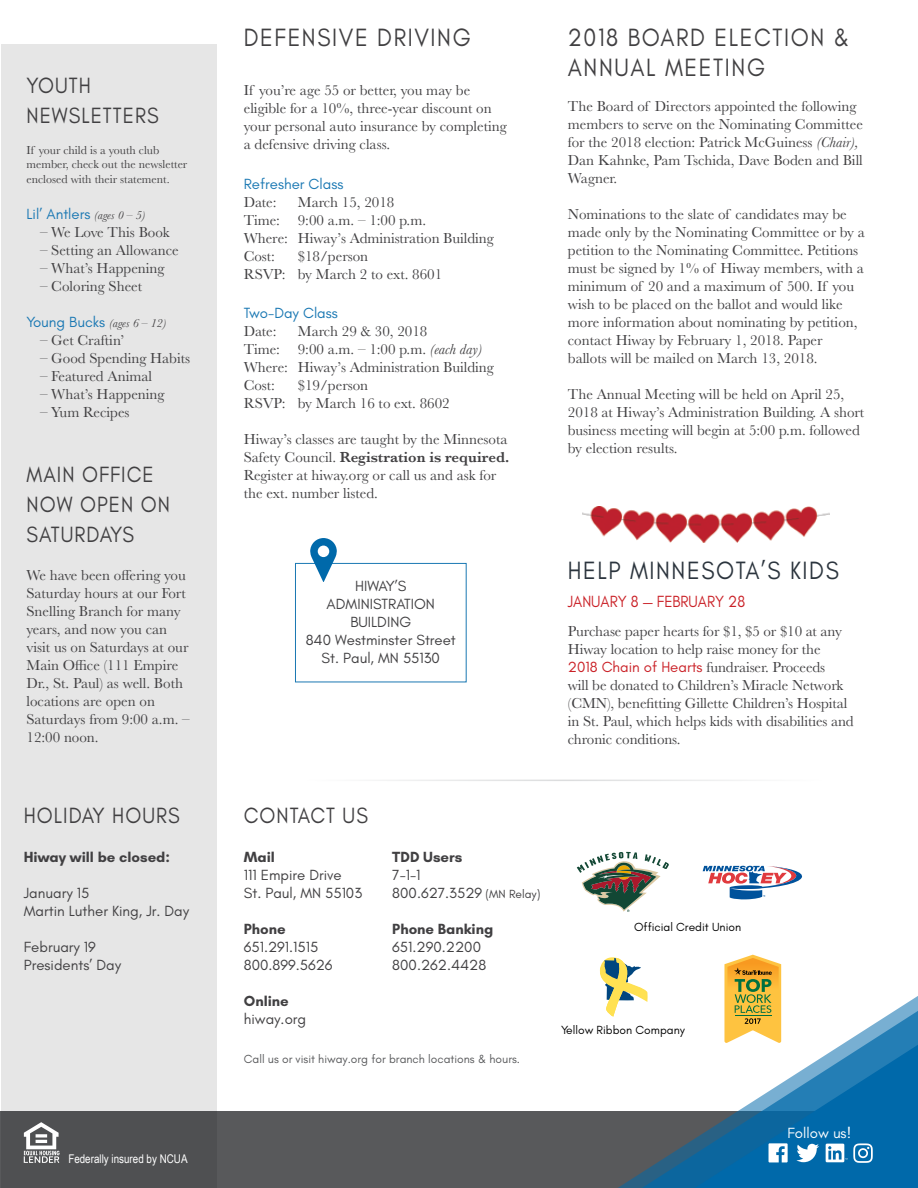
<style>
.page{position:relative;width:918px;height:1188px;background:#fff}
.page>*{position:absolute;margin:0;border:0;box-sizing:border-box;transform-origin:0 0}
.t1{font:25.5px/30px "GI";letter-spacing:.07em;color:#414042;scale:.9 1}
.t2{font:25.5px "GI";letter-spacing:.07em;color:#2c353e;scale:.9 1}
.t3{font:22.5px/30px "GI";letter-spacing:.05em;color:#414042;scale:.9 1}
.t4{font:16.5px "GI";color:#ca2127;scale:.9 1}
.t5{font:15px/18px "Baskerville";color:#414042}
.t6{font:15px/18px "GI";color:#414042}
.t7{font:15px "GI";color:#1a78b3}
.t8{font:700 15px "GI";color:#414042}
.t9{font:15px "GI";color:#fff}
.t10{font:12px/14.4px "Baskerville";color:#414042}
.t11{font:12px "GI";color:#58595b}
.t12{font:12px "GI";color:#000}
.t13{font:12px "Arial Narrow";color:#fff}
.s1{font-family:"Baskerville";font-style:italic;font-size:12px;color:#414042}
.s2{font-style:italic}
.s3{font-weight:600}
.s4{font-family:"GI";color:#ca2127}
.s5{font-size:12px}
</style>
<div class="page">
<div style="left:0;top:1111px;width:882px;height:77px;background:#58595b"></div>
<div style="left:1px;top:44px;width:216px;height:1119px;background:#e6e6e6"></div>
<svg style="left:599px;top:957px;width:42px;height:20px"></svg>
<svg style="left:577px;top:852px;width:92px;height:60px"></svg>
<svg style="left:703px;top:866px;width:100px;height:34px"></svg>
<svg style="left:601px;top:977px;width:47px;height:17px"></svg>
<svg style="left:606px;top:994px;width:89px;height:194px"></svg>
<svg style="left:24px;top:1122px;width:36px;height:41px"></svg>
<hr style="left:240px;top:780px;width:647px;height:1px;background:#dcddde">
<svg style="left:695px;top:955px;width:223px;height:233px"></svg>
<div style="left:295px;top:563px;width:172px;height:119px;border:1px solid #1a78b3"></div>
<svg style="left:310px;top:538px;width:27px;height:44px"></svg>
<img style="left:583px;top:507px;width:246px;height:36px">
<h2 class="t3" style="left:27px;top:71px;width:148px">YOUTH<br>NEWSLETTERS</h2>
<p class="t10" style="left:27px;top:143px;width:162px">If your child is a youth club member, check out the newsletter enclosed with their statement.</p>
<p class="t7" style="left:27px;top:205px;width:120px">Lil’ Antlers <span class="s1">(ages 0 – 5)</span></p>
<p class="t5" style="left:40px;top:223px;width:131px">– We Love This Book</p>
<p class="t5" style="left:40px;top:241px;width:140px">– Setting an Allowance</p>
<p class="t5" style="left:40px;top:259px;width:126px">– What’s Happening</p>
<p class="t5" style="left:40px;top:277px;width:104px">– Coloring Sheet</p>
<p class="t7" style="left:27px;top:313px;width:141px">Young Bucks <span class="s1">(ages 6 – 12)</span></p>
<p class="t5" style="left:40px;top:331px;width:86px">– Get Craftin’</p>
<p class="t5" style="left:40px;top:349px;width:152px">– Good Spending Habits</p>
<p class="t5" style="left:40px;top:367px;width:114px">– Featured Animal</p>
<p class="t5" style="left:40px;top:385px;width:126px">– What’s Happening</p>
<p class="t5" style="left:40px;top:403px;width:91px">– Yum Recipes</p>
<h2 class="t3" style="left:27px;top:460px;width:161px">MAIN OFFICE<br>NOW OPEN ON<br>SATURDAYS</h2>
<p class="t5" style="left:27px;top:566px;width:165px">We have been offering you<br>Saturday hours at our Fort<br>Snelling Branch for many years, and now you can visit us on Saturdays at our<br>Main Office (111 Empire<br>Dr., St. Paul) as well. Both locations are open on<br>Saturdays from 9:00 a.m. –<br>12:00 noon.</p>
<h2 class="t3" style="left:24px;top:801px;width:175px">HOLIDAY HOURS</h2>
<p class="t8" style="left:24px;top:847px;width:148px">Hiway will be closed:</p>
<p class="t6" style="left:24px;top:884px;width:167px">January 15<br>Martin Luther King, Jr. Day</p>
<p class="t6" style="left:24px;top:938px;width:99px">February 19<br>Presidents’ Day</p>
<p class="t13" style="left:68px;top:1150px;width:121px">Federally insured by NCUA</p>
<h1 class="t1" style="left:244px;top:23px;width:254px">DEFENSIVE DRIVING</h1>
<p class="t5" style="left:244px;top:81px;width:265px">If you’re age 55 or better, you may be eligible for a 10%, three-year discount on your personal auto insurance by completing a defensive driving class.</p>
<p class="t7" style="left:244px;top:174px;width:101px">Refresher Class</p>
<p class="t5" style="left:244px;top:193px;width:34px">Date:</p>
<p class="t5" style="left:244px;top:193px;width:251px;text-indent:54px">March 15, 2018<br>Time: 9:00 a.m. – 1:00 p.m.<br>Where: Hiway’s Administration Building<br>Cost:</p>
<p class="t5" style="left:244px;top:247px;width:200px;text-indent:54px">$18/person<br>RSVP: by March 2 to ext. 8601</p>
<p class="t7" style="left:244px;top:304px;width:96px">Two-Day Class</p>
<p class="t5" style="left:244px;top:323px;width:34px">Date:</p>
<p class="t5" style="left:244px;top:323px;width:251px;text-indent:54px">March 29 &amp; 30, 2018<br>Time: 9:00 a.m. – 1:00 p.m. <span class="s2">(each day)<br></span>Where: Hiway’s Administration Building<br>Cost:</p>
<p class="t5" style="left:244px;top:377px;width:207px;text-indent:54px">$19/person<br>RSVP: by March 16 to ext. 8602</p>
<p class="t5" style="left:244px;top:431px;width:267px">Hiway’s classes are taught by the Minnesota Safety Council. <span class="s3">Registration is required.<br></span>Register at hiway.org or call us and ask for the ext. number listed.</p>
<p class="t6" style="left:306px;top:577px;width:152px;text-align:center">HIWAY’S<br>ADMINISTRATION<br>BUILDING<br>840 Westminster Street<br>St. Paul, MN 55130</p>
<h1 class="t1" style="left:568px;top:23px;width:315px">2018 BOARD ELECTION &amp;<br>ANNUAL MEETING</h1>
<p class="t5" style="left:568px;top:98px;width:297px">The Board of Directors appointed the following members to serve on the Nominating Committee for the 2018 election: Patrick McGuiness <span class="s2">(Chair), </span>Dan Kahnke, Pam Tschida, Dave Boden and Bill Wagner.</p>
<p class="t5" style="left:568px;top:206px;width:299px">Nominations to the slate of candidates may be made only by the Nominating Committee or by a petition to the Nominating Committee. Petitions must be signed by 1% of Hiway members, with a minimum of 20 and a maximum of 500. If you wish to be placed on the ballot and would like more information about nominating by petition, contact Hiway by February 1, 2018. Paper ballots will be mailed on March 13, 2018.</p>
<p class="t5" style="left:568px;top:386px;width:298px">The Annual Meeting will be held on April 25, 2018 at Hiway’s Administration Building. A short business meeting will begin at 5:00 p.m. followed by election results.</p>
<h1 class="t2" style="left:568px;top:555px;width:303px">HELP MINNESOTA’S KIDS</h1>
<p class="t4" style="left:568px;top:592px;width:199px">JANUARY 8 — FEBRUARY 28</p>
<p class="t5" style="left:568px;top:623px;width:287px">Purchase paper hearts for $1, $5 or $10 at any Hiway location to help raise money for the <span class="s4">2018 Chain of Hearts</span> fundraiser. Proceeds<br>will be donated to Children’s Miracle Network (CMN), benefitting Gillette Children’s Hospital in St. Paul, which helps kids with disabilities and chronic conditions.</p>
<h2 class="t3" style="left:244px;top:801px;width:139px">CONTACT US</h2>
<p class="t8" style="left:244px;top:847px;width:33px">Mail</p>
<p class="t6" style="left:244px;top:866px;width:120px">111 Empire Drive<br>St. Paul, MN 55103</p>
<p class="t8" style="left:244px;top:919px;width:43px">Phone</p>
<p class="t6" style="left:244px;top:938px;width:90px">651.291.1515<br>800.899.5626</p>
<p class="t8" style="left:244px;top:991px;width:46px">Online</p>
<p class="t6" style="left:244px;top:1010px;width:64px">hiway.org</p>
<p class="t8" style="left:392px;top:847px;width:72px">TDD Users</p>
<p class="t6" style="left:392px;top:866px;width:150px">7-1-1<br>800.627.3529 <span class="s5">(MN Relay)</span></p>
<p class="t8" style="left:392px;top:919px;width:103px">Phone Banking</p>
<p class="t6" style="left:392px;top:938px;width:96px">651.290.2200<br>800.262.4428</p>
<p class="t11" style="left:244px;top:1052px;width:278px">Call us or visit hiway.org for branch locations &amp; hours.</p>
<p class="t12" style="left:634px;top:919px;width:109px">Official Credit Union</p>
<p class="t12" style="left:561px;top:1022px;width:125px">Yellow Ribbon Company</p>
<p class="t9" style="left:788px;top:1124px;width:65px">Follow us!</p>
</div>
